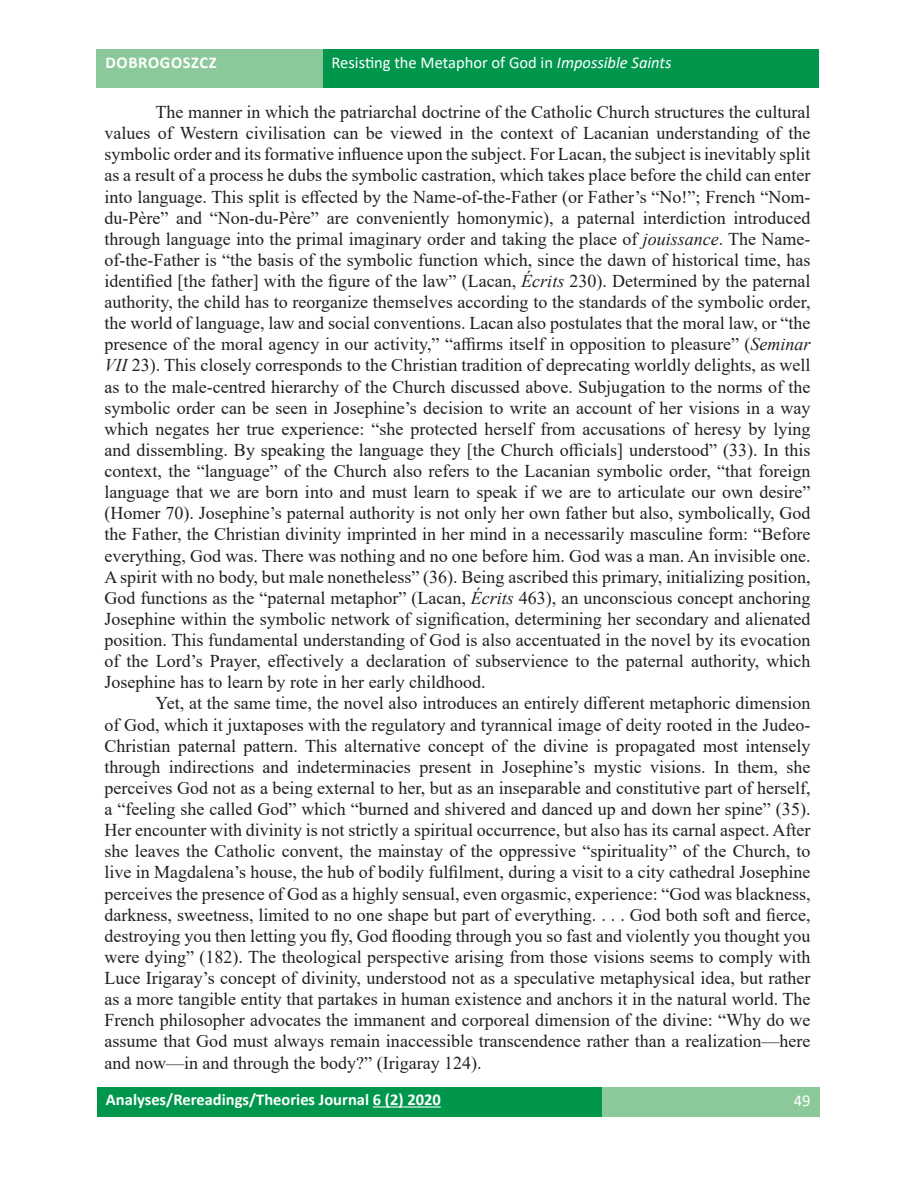
<style>
.page{position:relative;width:915px;height:1187px;background:#fff}
.page>*{position:absolute;margin:0;border:0;box-sizing:border-box;transform-origin:0 0}
.t1{font:18px/21.1px "Times New Roman";color:#231f20;text-align:justify}
.t2{font:16.5px "Calibri";color:#fff}
.t3{font:700 16.5px "Calibri";color:#fff}
.t4{font:700 16.5px "Calibri";letter-spacing:.04em;color:#fff}
.s1{font-style:italic}
</style>
<div class="page">
<div style="left:601px;top:1087px;width:217px;height:29px;background:#8cc99a"></div>
<div style="left:97px;top:1087px;width:504px;height:29px;background:#00974d"></div>
<hr style="left:373px;top:1106px;width:67px;height:1px;background:#fff">
<div style="left:97px;top:49px;width:226px;height:38px;background:#8cc99a"></div>
<div style="left:323px;top:49px;width:495px;height:38px;background:#00974d"></div>
<p class="t4" style="left:105px;top:50px;width:113px">DOBROGOSZCZ</p>
<p class="t2" style="left:331px;top:51px;width:341px">Resisting the Metaphor of God in <span class="s1">Impossible Saints</span></p>
<p class="t1" style="left:104px;top:101px;width:707px;text-indent:51px">The manner in which the patriarchal doctrine of the Catholic Church structures the cultural values of Western civilisation can be viewed in the context of Lacanian understanding of the symbolic order and its formative influence upon the subject. For Lacan, the subject is inevitably split as a result of a process he dubs the symbolic castration, which takes place before the child can enter into language. This split is effected by the Name-of-the-Father (or Father’s “No!”; French “Nom&shy;du-Père” and “Non-du-Père” are conveniently homonymic), a paternal interdiction introduced through language into the primal imaginary order and taking the place of <span class="s1">jouissance</span>. The Name&shy;of-the-Father is “the basis of the symbolic function which, since the dawn of historical time, has identified [the father] with the figure of the law” (Lacan, <span class="s1">Écrits</span> 230). Determined by the paternal authority, the child has to reorganize themselves according to the standards of the symbolic order, the world of language, law and social conventions. Lacan also postulates that the moral law, or “the presence of the moral agency in our activity,” “affirms itself in opposition to pleasure” (<span class="s1">Seminar VII</span> 23). This closely corresponds to the Christian tradition of deprecating worldly delights, as well as to the male-centred hierarchy of the Church discussed above. Subjugation to the norms of the symbolic order can be seen in Josephine’s decision to write an account of her visions in a way which negates her true experience: “she protected herself from accusations of heresy by lying and dissembling. By speaking the language they [the Church officials] understood” (33). In this context, the “language” of the Church also refers to the Lacanian symbolic order, “that foreign language that we are born into and must learn to speak if we are to articulate our own desire” (Homer 70). Josephine’s paternal authority is not only her own father but also, symbolically, God the Father, the Christian divinity imprinted in her mind in a necessarily masculine form: “Before everything, God was. There was nothing and no one before him. God was a man. An invisible one.<br>A spirit with no body, but male nonetheless” (36). Being ascribed this primary, initializing position, God functions as the “paternal metaphor” (Lacan, <span class="s1">Écrits</span> 463), an unconscious concept anchoring Josephine within the symbolic network of signification, determining her secondary and alienated position. This fundamental understanding of God is also accentuated in the novel by its evocation of the Lord’s Prayer, effectively a declaration of subservience to the paternal authority, which Josephine has to learn by rote in her early childhood.</p>
<p class="t1" style="left:104px;top:692px;width:707px;text-indent:51px">Yet, at the same time, the novel also introduces an entirely different metaphoric dimension of God, which it juxtaposes with the regulatory and tyrannical image of deity rooted in the Judeo-Christian paternal pattern. This alternative concept of the divine is propagated most intensely through indirections and indeterminacies present in Josephine’s mystic visions. In them, she perceives God not as a being external to her, but as an inseparable and constitutive part of herself, a “feeling she called God” which “burned and shivered and danced up and down her spine” (35).<br>Her encounter with divinity is not strictly a spiritual occurrence, but also has its carnal aspect. After she leaves the Catholic convent, the mainstay of the oppressive “spirituality” of the Church, to live in Magdalena’s house, the hub of bodily fulfilment, during a visit to a city cathedral Josephine perceives the presence of God as a highly sensual, even orgasmic, experience: “God was blackness, darkness, sweetness, limited to no one shape but part of everything. . . . God both soft and fierce, destroying you then letting you fly, God flooding through you so fast and violently you thought you were dying” (182). The theological perspective arising from those visions seems to comply with Luce Irigaray’s concept of divinity, understood not as a speculative metaphysical idea, but rather as a more tangible entity that partakes in human existence and anchors it in the natural world. The French philosopher advocates the immanent and corporeal dimension of the divine: “Why do we assume that God must always remain inaccessible transcendence rather than a realization—here and now—in and through the body?” (Irigaray 124).</p>
<p class="t3" style="left:106px;top:1087px;width:336px">Analyses/Rereadings/Theories Journal 6 (2) 2020</p>
<p class="t2" style="left:793px;top:1088px;width:18px">49</p>
</div>
